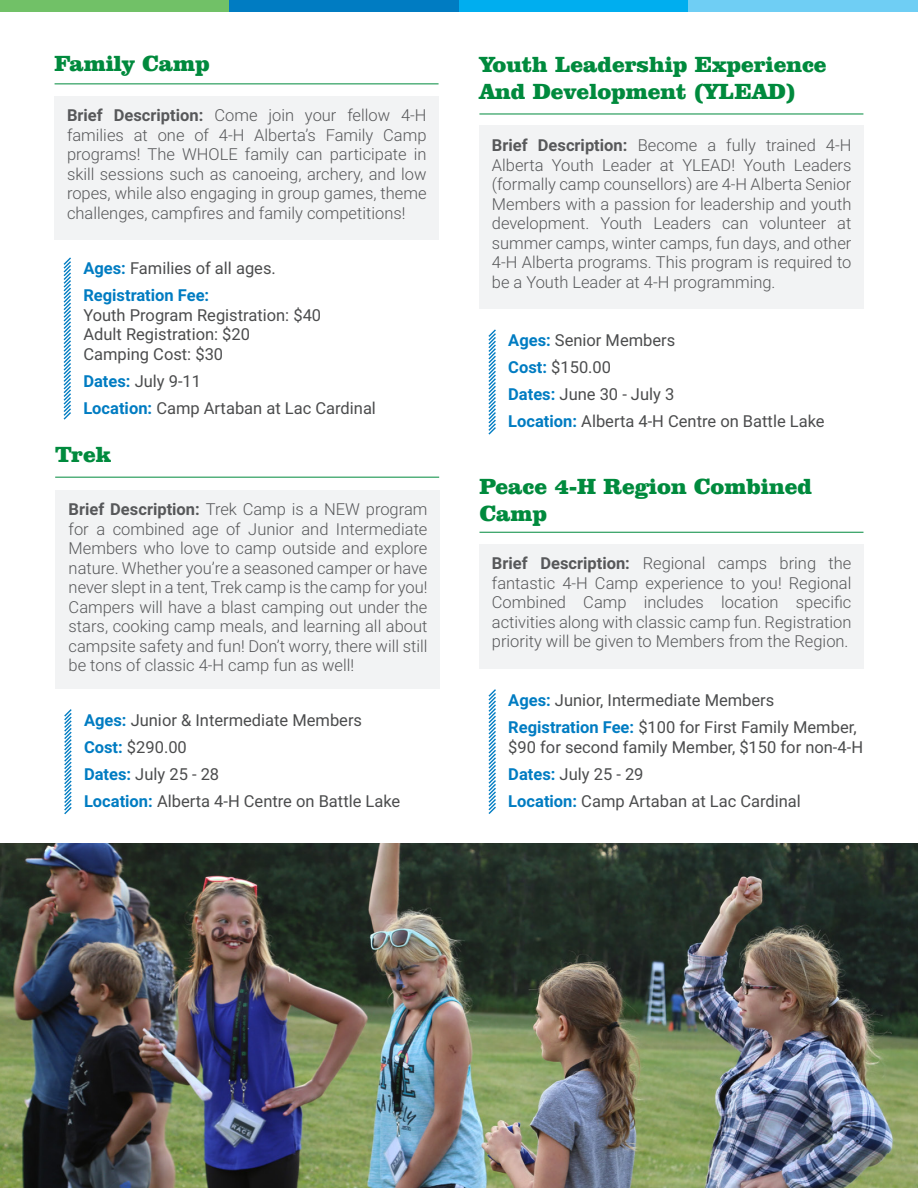
<style>
.page{position:relative;width:918px;height:1188px;background:#fff}
.page>*{position:absolute;margin:0;border:0;box-sizing:border-box;transform-origin:0 0}
.Paragraph_Style_1{font:900 22.5px/27px "Clarendon BT Pro";color:#008a3d}
.t1{font:300 16.5px/19.5px "Roboto";color:#57585a;text-align:justify}
.t2{font:16.5px/19.5px "Roboto";color:#4b4c4d}
.t3{font:700 16.5px "Roboto";color:#007cc2}
.s1{font-weight:700}
.s2{font-weight:700;color:#007cc2}
</style>
<div class="page">
<div style="left:56px;top:490px;width:384px;height:198px;background:#f2f3f4"></div>
<hr style="left:55px;top:477px;width:384px;height:1px;background:#008a3d">
<div style="left:0;top:0;width:230px;height:12px;background:#71c167"></div>
<div style="left:230px;top:0;width:229px;height:12px;background:#007cc2"></div>
<div style="left:459px;top:0;width:229px;height:12px;background:#00aeef"></div>
<div style="left:688px;top:0;width:230px;height:12px;background:#6fcef4"></div>
<svg style="left:64px;top:709px;width:8px;height:106px"></svg>
<div style="left:479px;top:126px;width:384px;height:183px;background:#f2f3f4"></div>
<hr style="left:479px;top:114px;width:384px;height:1px;background:#008a3d">
<svg style="left:488px;top:329px;width:8px;height:106px"></svg>
<img style="left:0;top:843px;width:918px;height:345px">
<div style="left:54px;top:96px;width:385px;height:143px;background:#f2f3f4"></div>
<hr style="left:55px;top:83px;width:384px;height:1px;background:#008a3d">
<svg style="left:63px;top:257px;width:8px;height:163px"></svg>
<div style="left:479px;top:544px;width:384px;height:124px;background:#f2f3f4"></div>
<hr style="left:479px;top:532px;width:384px;height:1px;background:#008a3d">
<svg style="left:488px;top:689px;width:8px;height:125px"></svg>
<p class="Paragraph_Style_1" style="left:55px;top:49px;width:157px">Family Camp</p>
<p class="t1" style="left:67px;top:105px;width:361px"><span class="s1">Brief Description:</span> Come join your fellow 4-H families at one of 4-H Alberta’s Family Camp programs! The WHOLE family can participate in skill sessions such as canoeing, archery, and low ropes, while also engaging in group games, theme challenges, campfires and family competitions!</p>
<p class="t2" style="left:83px;top:258px;width:194px"><span class="s2">Ages:</span> Families of all ages.</p>
<p class="t3" style="left:83px;top:284px;width:127px">Registration Fee:</p>
<p class="t2" style="left:83px;top:305px;width:239px">Youth Program Registration: $40</p>
<p class="t2" style="left:83px;top:324px;width:168px">Adult Registration: $20</p>
<p class="t2" style="left:83px;top:344px;width:141px">Camping Cost: $30</p>
<p class="t2" style="left:83px;top:371px;width:119px"><span class="s2">Dates:</span> July 9-11</p>
<p class="t2" style="left:83px;top:398px;width:294px"><span class="s2">Location:</span> Camp Artaban at Lac Cardinal</p>
<p class="Paragraph_Style_1" style="left:55px;top:441px;width:57px">Trek</p>
<p class="t1" style="left:69px;top:499px;width:360px"><span class="s1">Brief Description:</span> Trek Camp is a NEW program for a combined age of Junior and Intermediate Members who love to camp outside and explore nature. Whether you’re a seasoned camper or have never slept in a tent, Trek camp is the camp for you!<br>Campers will have a blast camping out under the stars, cooking camp meals, and learning all about campsite safety and fun! Don’t worry, there will still be tons of classic 4-H camp fun as well!</p>
<p class="t2" style="left:84px;top:710px;width:280px"><span class="s2">Ages:</span> Junior &amp; Intermediate Members</p>
<p class="t2" style="left:84px;top:737px;width:104px"><span class="s2">Cost:</span> $290.00</p>
<p class="t2" style="left:84px;top:764px;width:137px"><span class="s2">Dates:</span> July 25 - 28</p>
<p class="t2" style="left:84px;top:791px;width:318px"><span class="s2">Location:</span> Alberta 4-H Centre on Battle Lake</p>
<p class="Paragraph_Style_1" style="left:479px;top:51px;width:349px">Youth Leadership Experience<br>And Development (YLEAD)</p>
<p class="t1" style="left:492px;top:135px;width:361px"><span class="s1">Brief Description:</span> Become a fully trained 4-H Alberta Youth Leader at YLEAD! Youth Leaders (formally camp counsellors) are 4-H Alberta Senior Members with a passion for leadership and youth development. Youth Leaders can volunteer at summer camps, winter camps, fun days, and other 4-H Alberta programs. This program is required to be a Youth Leader at 4-H programming.</p>
<p class="t2" style="left:508px;top:330px;width:169px"><span class="s2">Ages:</span> Senior Members</p>
<p class="t2" style="left:508px;top:357px;width:104px"><span class="s2">Cost:</span> $150.00</p>
<p class="t2" style="left:508px;top:384px;width:168px"><span class="s2">Dates:</span> June 30 - July 3</p>
<p class="t2" style="left:508px;top:411px;width:318px"><span class="s2">Location:</span> Alberta 4-H Centre on Battle Lake</p>
<p class="Paragraph_Style_1" style="left:479px;top:472px;width:334px">Peace 4-H Region Combined<br>Camp</p>
<p class="t1" style="left:492px;top:553px;width:361px"><span class="s1">Brief Description:</span> Regional camps bring the fantastic 4-H Camp experience to you! Regional Combined Camp includes location specific activities along with classic camp fun. Registration priority will be given to Members from the Region.</p>
<p class="t2" style="left:508px;top:690px;width:268px"><span class="s2">Ages:</span> Junior, Intermediate Members</p>
<p class="t2" style="left:508px;top:717px;width:356px"><span class="s2">Registration Fee:</span> $100 for First Family Member, $90 for second family Member, $150 for non-4-H</p>
<p class="t2" style="left:508px;top:763px;width:137px"><span class="s2">Dates:</span> July 25 - 29</p>
<p class="t2" style="left:508px;top:790px;width:294px"><span class="s2">Location:</span> Camp Artaban at Lac Cardinal</p>
</div>
